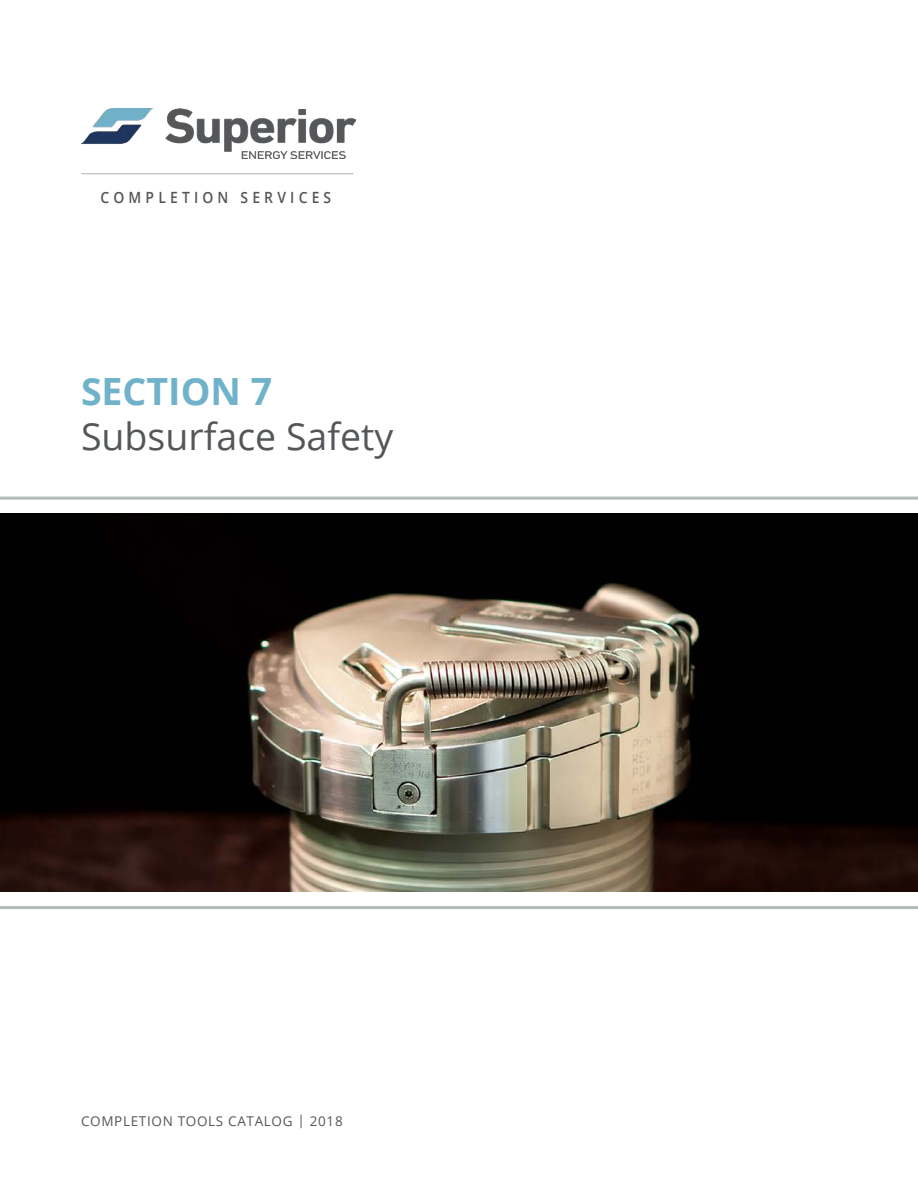
<style>
.page{position:relative;width:918px;height:1188px;background:#fff}
.page>*{position:absolute;margin:0;border:0;box-sizing:border-box;transform-origin:0 0}
.t1{font:37.5px "Open Sans";color:#545759}
.t2{font:700 37.5px "Open Sans";color:#6fb2c9}
.t3{font:600 15.45px "Open Sans";letter-spacing:.3em;color:#545759;scale:.9 1}
.t4{font:13.5px "Open Sans";letter-spacing:.05em;color:#545759}
</style>
<div class="page">
<img style="left:81px;top:109px;width:275px;height:49px">
<hr style="left:81px;top:173px;width:273px;height:1px;background:#b3b8bb">
<img style="left:0;top:514px;width:918px;height:378px">
<hr style="left:0;top:497px;width:918px;height:3px;background:#b3b8bb">
<hr style="left:0;top:906px;width:918px;height:3px;background:#b3b8bb">
<p class="t3" style="left:100px;top:187px;width:258px">COMPLETION SERVICES</p>
<p class="t2" style="left:81px;top:364px;width:193px">SECTION 7</p>
<p class="t1" style="left:81px;top:410px;width:314px">Subsurface Safety</p>
<p class="t4" style="left:81px;top:1112px;width:263px">COMPLETION TOOLS CATALOG | 2018</p>
</div>
